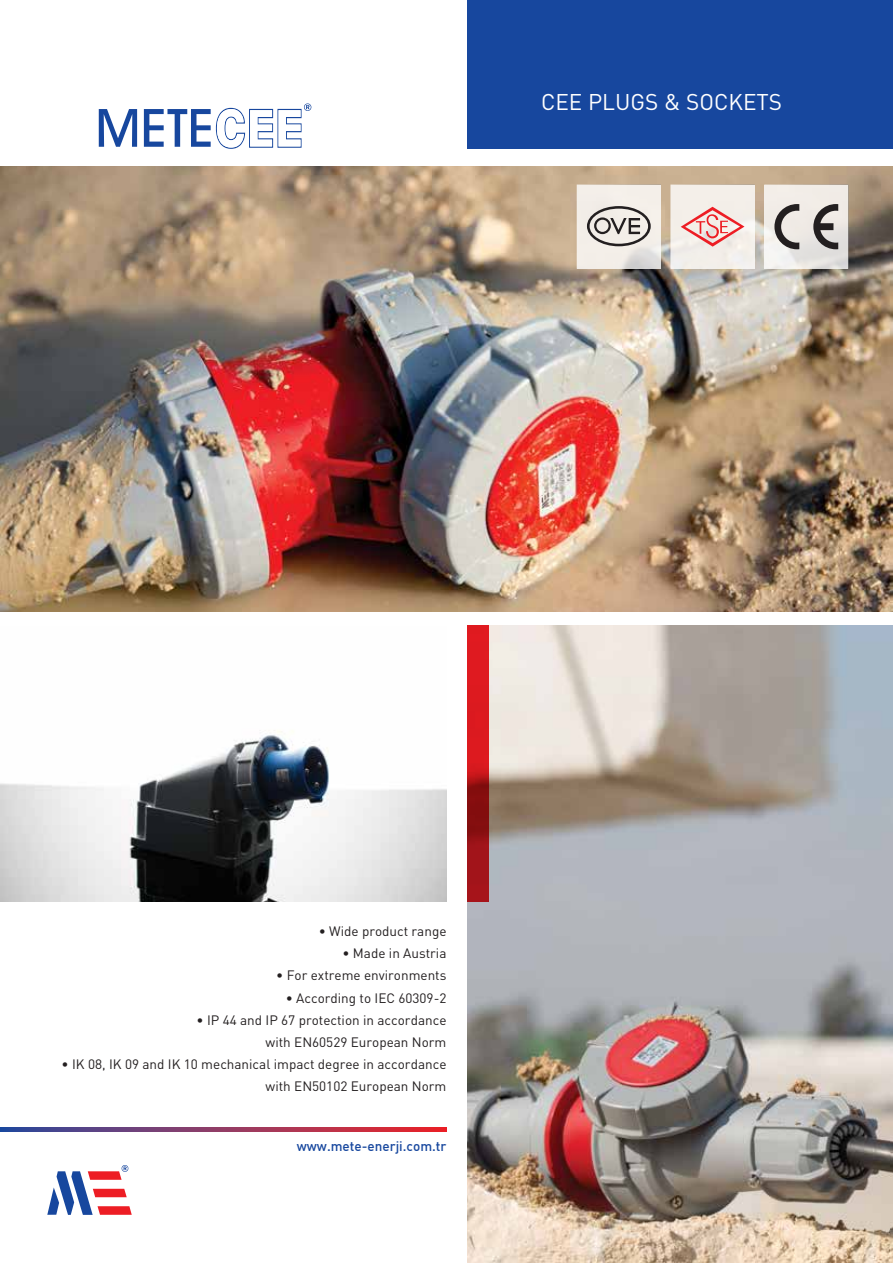
<style>
.page{position:relative;width:893px;height:1263px;background:#fff}
.page>*{position:absolute;margin:0;border:0;box-sizing:border-box;transform-origin:0 0}
.t1{font:22.5px "DIN Regular";color:#fff}
.t2{font:13.5px/22.2px "DIN Regular";color:#231f20;text-align:right}
.t3{font:13.5px "DIN Medium";color:#17479e}
</style>
<div class="page">
<div style="left:468px;top:0;width:425px;height:149px;background:#17479e"></div>
<img style="left:0;top:730px;width:446px;height:171px">
<svg style="left:47px;top:1165px;width:85px;height:50px"></svg>
<img style="left:0;top:167px;width:893px;height:444px">
<img style="left:468px;top:625px;width:425px;height:638px">
<svg style="left:468px;top:625px;width:21px;height:276px;background:#bc151a"></svg>
<svg style="left:0;top:1127px;width:446px;height:4px;background:#8f3963"></svg>
<svg style="left:99px;top:103px;width:212px;height:46px"></svg>
<svg style="left:577px;top:185px;width:84px;height:84px;background:#efebe6"></svg>
<div style="left:671px;top:185px;width:84px;height:84px;background:#f4efe9"></div>
<div style="left:764px;top:185px;width:84px;height:84px;background:linear-gradient(to right,#f5f2ee,#e4e0dd);border:1px solid #fff"></div>
<svg style="left:587px;top:206px;width:64px;height:40px;background:#bab6b2"></svg>
<svg style="left:681px;top:207px;width:63px;height:40px"></svg>
<svg style="left:774px;top:204px;width:25px;height:45px"></svg>
<svg style="left:813px;top:204px;width:25px;height:45px"></svg>
<h1 class="t1" style="left:541px;top:87px;width:242px">CEE PLUGS &amp; SOCKETS</h1>
<p class="t2" style="left:319px;top:920px;width:129px">• Wide product range</p>
<p class="t2" style="left:342px;top:942px;width:106px">• Made in Austria</p>
<p class="t2" style="left:276px;top:964px;width:172px">• For extreme environments</p>
<p class="t2" style="left:286px;top:986px;width:162px">• According to IEC 60309-2</p>
<p class="t2" style="left:196px;top:1008px;width:252px">• IP 44 and IP 67 protection in accordance with EN60529 European Norm</p>
<p class="t2" style="left:62px;top:1053px;width:386px">• IK 08, IK 09 and IK 10 mechanical impact degree in accordance with EN50102 European Norm</p>
<p class="t3" style="left:297px;top:1137px;width:151px">www.mete-enerji.com.tr</p>
</div>
